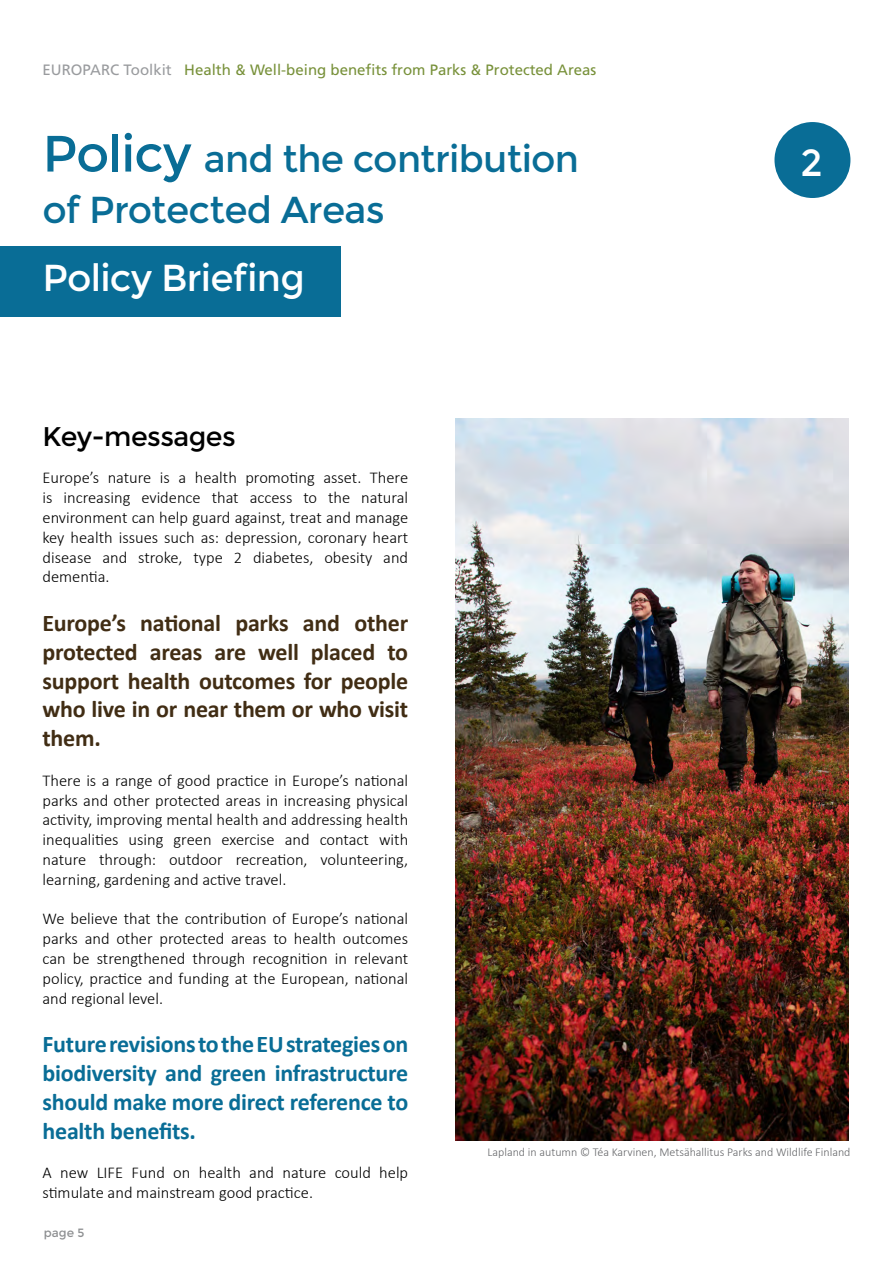
<style>
.page{position:relative;width:893px;height:1263px;background:#fff}
.page>*{position:absolute;margin:0;border:0;box-sizing:border-box;transform-origin:0 0}
.t1{font:37.5px/51px "Montserrat";letter-spacing:-.02em;color:#096d96}
.t2{font:37.5px "Montserrat";letter-spacing:-.02em;color:#fff}
.t3{font:27px "Montserrat";letter-spacing:-.02em;color:#000}
.t4{font:700 24px/28.8px "Calibri";letter-spacing:-.01em;color:#412d14;text-align:justify}
.t5{font:700 24px/28.8px "Calibri";letter-spacing:-.01em;color:#096d96;text-align:justify}
.t6{font:300 16.5px/19.8px "Calibri";color:#000;text-align:justify}
.t7{font:15px "Frutiger LT Std";color:#78913a}
.t8{font:300 12px "Calibri";color:#656669}
.t9{font:12px "Montserrat";color:#8e9092}
.s1{color:#999b9e}
.s2{font-size:51px}
</style>
<div class="page">
<div style="left:0;top:247px;width:340px;height:70px;background:#096d96"></div>
<div style="left:774px;top:122px;width:76px;height:76px;background:#096d96;border-radius:50%"></div>
<img style="left:455px;top:419px;width:394px;height:721px">
<p class="t7" style="left:43px;top:61px;width:555px"><span class="s1">EUROPARC Toolkit</span> Health &amp; Well-being benefits from Parks &amp; Protected Areas</p>
<h1 class="t1" style="left:43px;top:133px;width:538px"><span class="s2">Policy</span> and the contribution of Protected Areas</h1>
<h1 class="t2" style="left:43px;top:256px;width:264px">Policy Briefing</h1>
<h2 class="t3" style="left:43px;top:421px;width:195px">Key-messages</h2>
<h1 class="t2" style="left:801px;top:142px;width:24px">2</h1>
<p class="t6" style="left:43px;top:468px;width:367px">Europe’s nature is a health promoting asset. There is increasing evidence that access to the natural environment can help guard against, treat and manage key health issues such as: depression, coronary heart disease and stroke, type 2 diabetes, obesity and dementia.</p>
<h3 class="t4" style="left:43px;top:608px;width:367px">Europe’s national parks and other protected areas are well placed to support health outcomes for people who live in or near them or who visit them.</h3>
<p class="t6" style="left:43px;top:770px;width:367px">There is a range of good practice in Europe’s national parks and other protected areas in increasing physical activity, improving mental health and addressing health inequalities using green exercise and contact with nature through: outdoor recreation, volunteering, learning, gardening and active travel.</p>
<p class="t6" style="left:43px;top:909px;width:367px">We believe that the contribution of Europe’s national parks and other protected areas to health outcomes can be strengthened through recognition in relevant policy, practice and funding at the European, national and regional level.</p>
<h3 class="t5" style="left:43px;top:1029px;width:367px">Future revisions to the EU strategies on biodiversity and green infrastructure should make more direct reference to health benefits.</h3>
<p class="t6" style="left:43px;top:1163px;width:367px">A new LIFE Fund on health and nature could help stimulate and mainstream good practice.</p>
<p class="t9" style="left:44px;top:1226px;width:42px">page 5</p>
<p class="t8" style="left:487px;top:1145px;width:364px">Lapland in autumn © Téa Karvinen, Metsähallitus Parks and Wildlife Finland</p>
</div>
